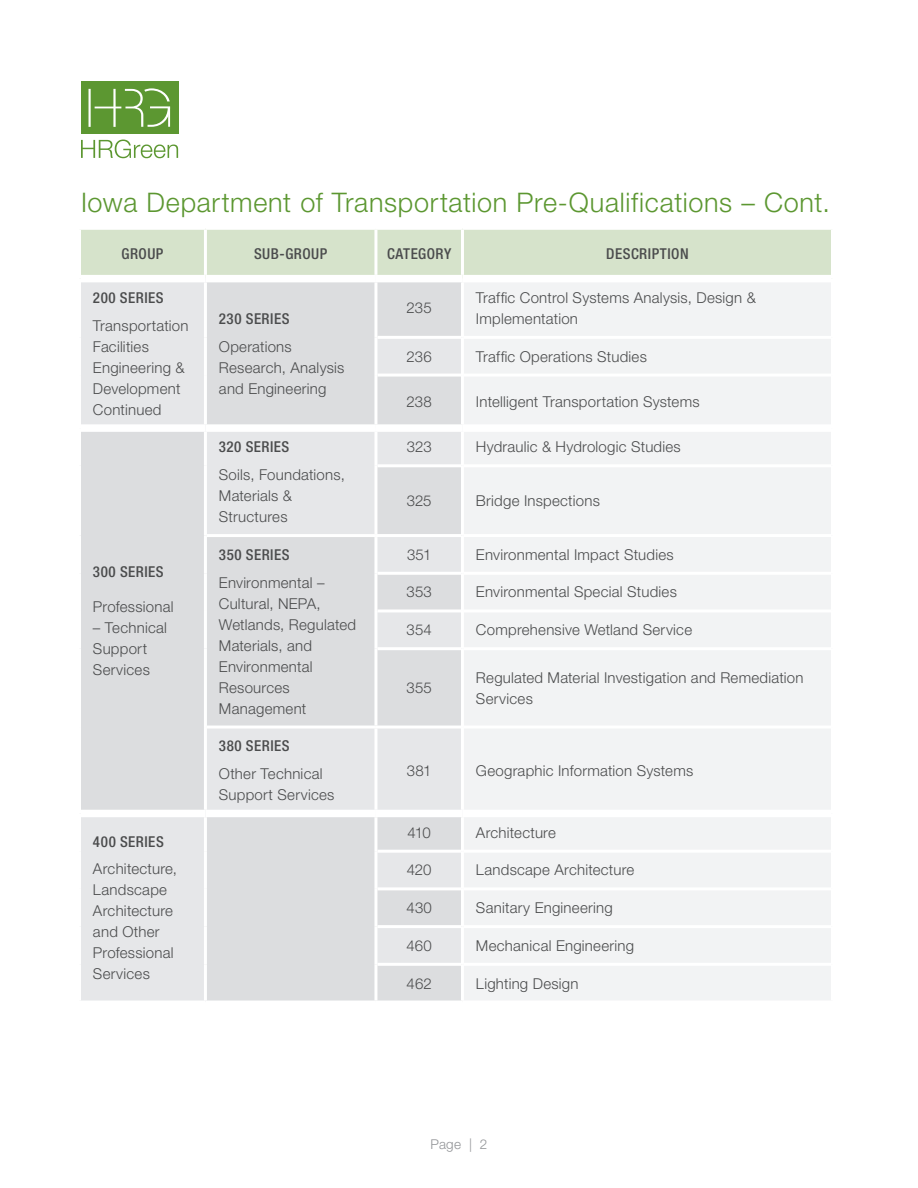
<style>
.page{position:relative;width:918px;height:1188px;background:#fff}
.page>*{position:absolute;margin:0;border:0;box-sizing:border-box;transform-origin:0 0}
.t1{font:300 27px "Helvetica Neue LT Std";letter-spacing:.025em;color:#5c9731}
.t2{font:300 15px/21px "Helvetica Neue LT Std";letter-spacing:.015em;color:#4b4c4d}
.t3{font:500 condensed 15px "Helvetica Neue LT Std";letter-spacing:.035em;color:#4b4c4d}
.t4{font:300 13.5px "Helvetica Neue LT Std";color:#939598}
</style>
<div class="page">
<svg style="left:81px;top:140px;width:97px;height:18px"></svg>
<div style="left:81px;top:81px;width:97px;height:52px;background:#5c9731"></div>
<svg style="left:89px;top:88px;width:81px;height:39px"></svg>
<div style="left:81px;top:230px;width:750px;height:45px;background:#d6e3cb"></div>
<svg style="left:81px;top:282px;width:380px;height:719px;background:#dfe0e2"></svg>
<div style="left:464px;top:283px;width:367px;height:717px;background:#f2f3f4"></div>
<hr style="left:204px;top:230px;width:3px;height:45px;background:#fff">
<hr style="left:374px;top:230px;width:3px;height:45px;background:#fff">
<hr style="left:204px;top:282px;width:3px;height:55px;background:#fff">
<hr style="left:374px;top:282px;width:3px;height:55px;background:#fff">
<hr style="left:204px;top:337px;width:3px;height:38px;background:#fff">
<hr style="left:374px;top:337px;width:3px;height:38px;background:#fff">
<hr style="left:204px;top:375px;width:3px;height:49px;background:#fff">
<hr style="left:374px;top:375px;width:3px;height:49px;background:#fff">
<hr style="left:204px;top:432px;width:3px;height:34px;background:#fff">
<hr style="left:374px;top:432px;width:3px;height:34px;background:#fff">
<hr style="left:204px;top:466px;width:3px;height:70px;background:#fff">
<hr style="left:374px;top:466px;width:3px;height:68px;background:#fff">
<hr style="left:204px;top:536px;width:3px;height:37px;background:#fff">
<hr style="left:374px;top:537px;width:3px;height:36px;background:#fff">
<hr style="left:204px;top:573px;width:3px;height:38px;background:#fff">
<hr style="left:374px;top:573px;width:3px;height:38px;background:#fff">
<hr style="left:204px;top:611px;width:3px;height:38px;background:#fff">
<hr style="left:374px;top:611px;width:3px;height:38px;background:#fff">
<hr style="left:204px;top:649px;width:3px;height:78px;background:#fff">
<hr style="left:374px;top:649px;width:3px;height:77px;background:#fff">
<hr style="left:204px;top:727px;width:3px;height:83px;background:#fff">
<hr style="left:374px;top:729px;width:3px;height:81px;background:#fff">
<hr style="left:204px;top:817px;width:3px;height:34px;background:#fff">
<hr style="left:374px;top:817px;width:3px;height:34px;background:#fff">
<hr style="left:204px;top:851px;width:3px;height:38px;background:#fff">
<hr style="left:374px;top:851px;width:3px;height:38px;background:#fff">
<hr style="left:204px;top:889px;width:3px;height:38px;background:#fff">
<hr style="left:374px;top:889px;width:3px;height:38px;background:#fff">
<hr style="left:204px;top:927px;width:3px;height:37px;background:#fff">
<hr style="left:374px;top:927px;width:3px;height:37px;background:#fff">
<hr style="left:204px;top:964px;width:3px;height:37px;background:#fff">
<hr style="left:374px;top:964px;width:3px;height:37px;background:#fff">
<hr style="left:377px;top:336px;width:84px;height:3px;background:#fff">
<hr style="left:464px;top:336px;width:367px;height:3px;background:#fff">
<hr style="left:207px;top:534px;width:169px;height:3px;background:#fff">
<hr style="left:376px;top:534px;width:85px;height:3px;background:#fff">
<hr style="left:464px;top:534px;width:367px;height:3px;background:#fff">
<hr style="left:377px;top:609px;width:84px;height:3px;background:#fff">
<hr style="left:464px;top:609px;width:367px;height:3px;background:#fff">
<hr style="left:207px;top:726px;width:169px;height:3px;background:#fff">
<hr style="left:376px;top:726px;width:85px;height:3px;background:#fff">
<hr style="left:464px;top:726px;width:367px;height:3px;background:#fff">
<hr style="left:377px;top:850px;width:84px;height:3px;background:#fff">
<hr style="left:464px;top:850px;width:367px;height:3px;background:#fff">
<hr style="left:377px;top:925px;width:84px;height:3px;background:#fff">
<hr style="left:464px;top:925px;width:367px;height:3px;background:#fff">
<hr style="left:377px;top:374px;width:84px;height:3px;background:#fff">
<hr style="left:464px;top:374px;width:367px;height:3px;background:#fff">
<hr style="left:377px;top:464px;width:84px;height:3px;background:#fff">
<hr style="left:464px;top:464px;width:367px;height:3px;background:#fff">
<hr style="left:377px;top:572px;width:84px;height:3px;background:#fff">
<hr style="left:464px;top:572px;width:367px;height:3px;background:#fff">
<hr style="left:377px;top:647px;width:84px;height:3px;background:#fff">
<hr style="left:464px;top:647px;width:367px;height:3px;background:#fff">
<hr style="left:377px;top:887px;width:84px;height:3px;background:#fff">
<hr style="left:464px;top:887px;width:367px;height:3px;background:#fff">
<hr style="left:377px;top:963px;width:84px;height:3px;background:#fff">
<hr style="left:464px;top:963px;width:367px;height:3px;background:#fff">
<hr style="left:461px;top:230px;width:3px;height:45px;background:#fff">
<div style="left:81px;top:424px;width:124px;height:8px;background:#fff"></div>
<div style="left:205px;top:424px;width:171px;height:8px;background:#fff"></div>
<div style="left:376px;top:424px;width:86px;height:8px;background:#fff"></div>
<div style="left:462px;top:424px;width:369px;height:8px;background:#fff"></div>
<div style="left:81px;top:810px;width:124px;height:7px;background:#fff"></div>
<div style="left:205px;top:810px;width:171px;height:7px;background:#fff"></div>
<div style="left:376px;top:810px;width:86px;height:7px;background:#fff"></div>
<div style="left:462px;top:810px;width:369px;height:7px;background:#fff"></div>
<h1 class="t1" style="left:81px;top:185px;width:751px">Iowa Department of Transportation Pre-Qualifications – Cont.</h1>
<p class="t3" style="left:122px;top:245px;width:43px">GROUP</p>
<p class="t3" style="left:254px;top:245px;width:75px">SUB-GROUP</p>
<p class="t3" style="left:387px;top:245px;width:66px">CATEGORY</p>
<p class="t3" style="left:606px;top:245px;width:84px">DESCRIPTION</p>
<p class="t3" style="left:93px;top:289px;width:72px">200 SERIES</p>
<p class="t2" style="left:93px;top:314px;width:97px">Transportation<br>Facilities<br>Engineering &amp;<br>Development<br>Continued</p>
<p class="t2" style="left:407px;top:297px;width:27px">235</p>
<p class="t2" style="left:476px;top:287px;width:281px">Traffic Control Systems Analysis, Design &amp;<br>Implementation</p>
<p class="t2" style="left:407px;top:345px;width:27px">236</p>
<p class="t2" style="left:476px;top:345px;width:172px">Traffic Operations Studies</p>
<p class="t2" style="left:407px;top:391px;width:27px">238</p>
<p class="t2" style="left:476px;top:391px;width:225px">Intelligent Transportation Systems</p>
<p class="t3" style="left:219px;top:310px;width:72px">230 SERIES</p>
<p class="t2" style="left:219px;top:335px;width:127px">Operations<br>Research, Analysis and Engineering</p>
<p class="t3" style="left:93px;top:563px;width:72px">300 SERIES</p>
<p class="t2" style="left:93px;top:596px;width:82px">Professional</p>
<p class="t2" style="left:93px;top:617px;width:75px">– Technical<br>Support<br>Services</p>
<p class="t3" style="left:93px;top:832px;width:72px">400 SERIES</p>
<p class="t2" style="left:93px;top:858px;width:86px">Architecture,<br>Landscape<br>Architecture and Other<br>Professional<br>Services</p>
<p class="t3" style="left:219px;top:438px;width:72px">320 SERIES</p>
<p class="t2" style="left:219px;top:464px;width:127px">Soils, Foundations,<br>Materials &amp;<br>Structures</p>
<p class="t3" style="left:219px;top:546px;width:72px">350 SERIES</p>
<p class="t2" style="left:219px;top:571px;width:139px">Environmental –<br>Cultural, NEPA,<br>Wetlands, Regulated<br>Materials, and<br>Environmental<br>Resources<br>Management</p>
<p class="t2" style="left:407px;top:436px;width:26px">323</p>
<p class="t2" style="left:476px;top:436px;width:206px">Hydraulic &amp; Hydrologic Studies</p>
<p class="t2" style="left:407px;top:490px;width:26px">325</p>
<p class="t2" style="left:476px;top:490px;width:125px">Bridge Inspections</p>
<p class="t2" style="left:407px;top:544px;width:26px">351</p>
<p class="t2" style="left:476px;top:544px;width:199px">Environmental Impact Studies</p>
<p class="t2" style="left:407px;top:581px;width:27px">353</p>
<p class="t2" style="left:476px;top:581px;width:202px">Environmental Special Studies</p>
<p class="t2" style="left:407px;top:619px;width:27px">354</p>
<p class="t2" style="left:476px;top:619px;width:218px">Comprehensive Wetland Service</p>
<p class="t2" style="left:407px;top:677px;width:27px">355</p>
<p class="t2" style="left:476px;top:667px;width:329px">Regulated Material Investigation and Remediation<br>Services</p>
<p class="t3" style="left:219px;top:737px;width:72px">380 SERIES</p>
<p class="t2" style="left:219px;top:763px;width:117px">Other Technical<br>Support Services</p>
<p class="t2" style="left:407px;top:759px;width:26px">381</p>
<p class="t2" style="left:476px;top:759px;width:219px">Geographic Information Systems</p>
<p class="t2" style="left:408px;top:822px;width:25px">410</p>
<p class="t2" style="left:476px;top:822px;width:81px">Architecture</p>
<p class="t2" style="left:407px;top:859px;width:26px">420</p>
<p class="t2" style="left:476px;top:859px;width:160px">Landscape Architecture</p>
<p class="t2" style="left:406px;top:897px;width:27px">430</p>
<p class="t2" style="left:476px;top:897px;width:138px">Sanitary Engineering</p>
<p class="t2" style="left:406px;top:935px;width:27px">460</p>
<p class="t2" style="left:476px;top:935px;width:160px">Mechanical Engineering</p>
<p class="t2" style="left:407px;top:972px;width:27px">462</p>
<p class="t2" style="left:476px;top:972px;width:104px">Lighting Design</p>
<p class="t4" style="left:431px;top:1136px;width:58px">Page | 2</p>
</div>
